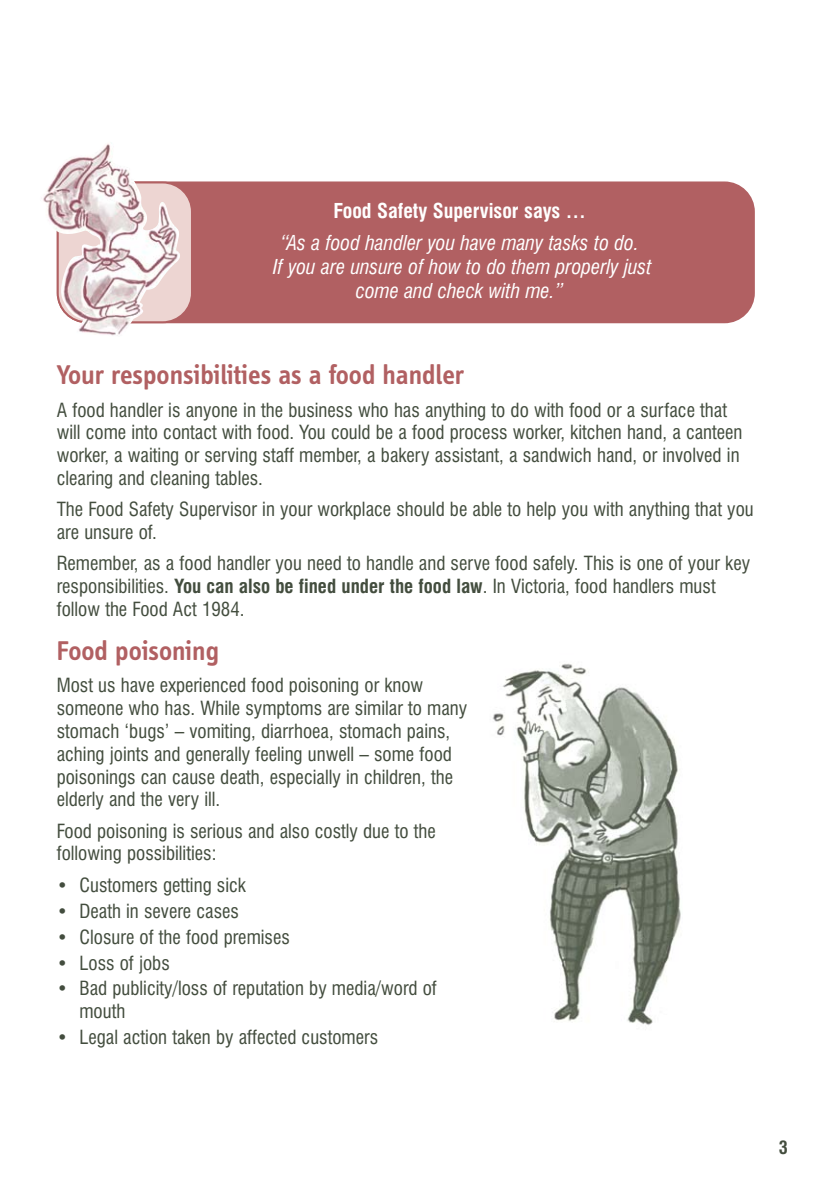
<style>
.page{position:relative;width:840px;height:1191px;background:#fff}
.page>*{position:absolute;margin:0;border:0;box-sizing:border-box;transform-origin:0 0}
.t1{font:600 28px "Info Disp";color:#b16062}
.t2{font:italic condensed 20px/24px "Swiss 721 BT";color:#fff;text-align:center}
.t3{font:700 condensed 20px "Swiss 721 BT";color:#fff}
.t4{font:condensed 19px/22.8px "Swiss 721 BT";color:#434d3e}
.t5{font:700 condensed 18px "Swiss 721 BT";color:#434d3e}
.s1{font-weight:700}
</style>
<div class="page">
<div style="left:193px;top:181px;width:561px;height:142px;background:#b16062"></div>
<svg style="left:180px;top:181px;width:13px;height:142px;background:#d9aead"></svg>
<img style="left:43px;top:144px;width:137px;height:192px">
<img style="left:492px;top:663px;width:189px;height:362px">
<p class="t3" style="left:333px;top:203px;width:254px">Food Safety Supervisor says …</p>
<p class="t2" style="left:273px;top:232px;width:379px">“As a food handler you have many tasks to do.<br>If you are unsure of how to do them properly just come and check with me.”</p>
<h1 class="t1" style="left:57px;top:364px;width:409px">Your responsibilities as a food handler</h1>
<p class="t4" style="left:57px;top:400px;width:687px">A food handler is anyone in the business who has anything to do with food or a surface that will come into contact with food. You could be a food process worker, kitchen hand, a canteen worker, a waiting or serving staff member, a bakery assistant, a sandwich hand, or involved in clearing and cleaning tables.</p>
<p class="t4" style="left:57px;top:500px;width:698px">The Food Safety Supervisor in your workplace should be able to help you with anything that you are unsure of.</p>
<p class="t4" style="left:57px;top:554px;width:694px">Remember, as a food handler you need to handle and serve food safely. This is one of your key responsibilities. <span class="s1">You can also be fined under the food law</span>. In Victoria, food handlers must follow the Food Act 1984.</p>
<h1 class="t1" style="left:57px;top:640px;width:164px">Food poisoning</h1>
<p class="t4" style="left:57px;top:676px;width:412px">Most us have experienced food poisoning or know someone who has. While symptoms are similar to many stomach ‘bugs’ – vomiting, diarrhoea, stomach pains, aching joints and generally feeling unwell – some food poisonings can cause death, especially in children, the elderly and the very ill.</p>
<p class="t4" style="left:57px;top:821px;width:380px">Food poisoning is serious and also costly due to the following possibilities:</p>
<p class="t4" style="left:57px;top:876px;width:190px">• Customers getting sick</p>
<p class="t4" style="left:57px;top:902px;width:184px">• Death in severe cases</p>
<p class="t4" style="left:57px;top:927px;width:234px">• Closure of the food premises</p>
<p class="t4" style="left:57px;top:953px;width:114px">• Loss of jobs</p>
<p class="t4" style="left:79px;top:979px;width:359px;text-indent:-23px">• Bad publicity/loss of reputation by media/word of mouth</p>
<p class="t4" style="left:57px;top:1028px;width:323px">• Legal action taken by affected customers</p>
<p class="t5" style="left:778px;top:1140px;width:10px">3</p>
</div>
